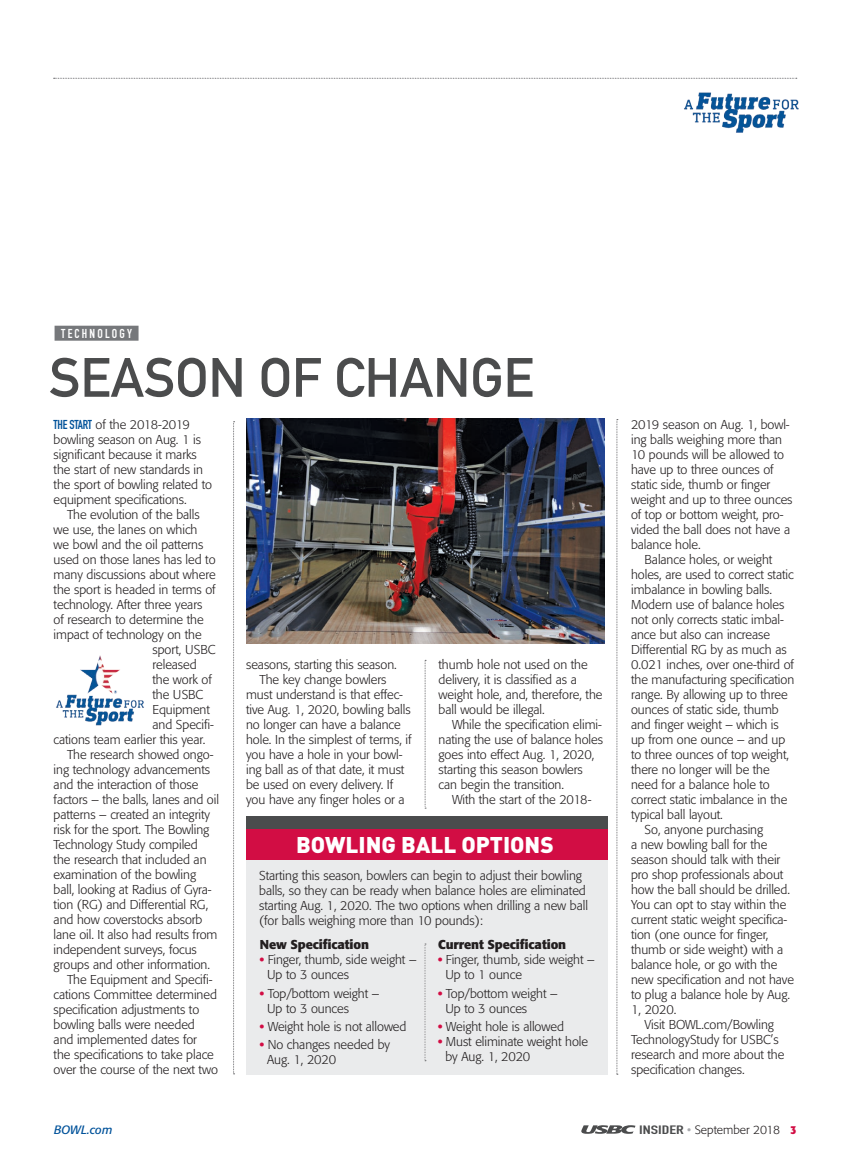
<style>
.page{position:relative;width:851px;height:1161px;background:#fff}
.page>*{position:absolute;margin:0;border:0;box-sizing:border-box;transform-origin:0 0}
.Headline{font:54.45px "DIN Mittelschrift Std";color:#4b4c4d}
.Sidebar_Headline{font:900 22.5px "DIN";color:#fff}
.USBC_body_copy{font:300 12.75px/15px "Formata";letter-spacing:-.005em;color:#231f20}
.Sidebar_copy{font:300 12.75px/15px "Formata";letter-spacing:-.005em;color:#231f20}
.Sidebar_copy-2{font:700 12.75px "Formata";letter-spacing:-.005em;color:#231f20}
.Top_Bar{font:12.75px "DIN Engschrift Std";letter-spacing:.17em;color:#fff}
.t1{font:300 12px "Formata";color:#231f20}
.t2{font:italic 12px "Formata";color:#01529a}
.s1{font-family:"DIN Engschrift Std";font-weight:400;color:#01529a}
.s2{font-weight:700;color:#d20d44}
.s3{font-family:"DIN Engschrift Std";font-weight:400;color:#4b4c4d}
.s4{font-weight:400;color:#a8a9ad}
.s5{font-weight:700;font-stretch:condensed;color:#d20d44}
</style>
<div class="page">
<svg style="left:54px;top:78px;width:742px;height:1px"></svg>
<svg style="left:581px;top:1125px;width:54px;height:9px"></svg>
<img style="left:684px;top:92px;width:115px;height:40px">
<svg style="left:424px;top:660px;width:2px;height:149px"></svg>
<svg style="left:616px;top:419px;width:2px;height:656px"></svg>
<svg style="left:233px;top:421px;width:1px;height:653px"></svg>
<img style="left:56px;top:655px;width:88px;height:71px">
<div style="left:246px;top:816px;width:361px;height:259px;background:#eaebec"></div>
<div style="left:246px;top:829px;width:361px;height:31px;background:#d20d44"></div>
<div style="left:246px;top:816px;width:361px;height:13px;background:#4b4c4d"></div>
<div style="left:55px;top:326px;width:83px;height:15px;background:#76787b"></div>
<img style="left:246px;top:419px;width:358px;height:225px">
<svg style="left:424px;top:944px;width:2px;height:117px"></svg>
<p class="Top_Bar" style="left:61px;top:326px;width:72px">TECHNOLOGY</p>
<p class="Headline" style="left:49px;top:346px;width:486px">SEASON OF CHANGE</p>
<p class="USBC_body_copy" style="left:54px;top:417px;width:160px"><span class="s1">THE START</span> of the 2018-2019 bowling season on Aug. 1 is significant because it marks the start of new standards in the sport of bowling related to equipment specifications.</p>
<p class="USBC_body_copy" style="left:67px;top:507px;width:134px">The evolution of the balls</p>
<p class="USBC_body_copy" style="left:54px;top:522px;width:145px">we use, the lanes on which</p>
<p class="USBC_body_copy" style="left:54px;top:537px;width:151px">we bowl and the oil patterns</p>
<p class="USBC_body_copy" style="left:54px;top:552px;width:163px">used on those lanes has led to</p>
<p class="USBC_body_copy" style="left:54px;top:567px;width:163px">many discussions about where</p>
<p class="USBC_body_copy" style="left:54px;top:582px;width:164px">the sport is headed in terms of</p>
<p class="USBC_body_copy" style="left:54px;top:597px;width:150px">technology. After three years</p>
<p class="USBC_body_copy" style="left:54px;top:612px;width:152px">of research to determine the</p>
<p class="USBC_body_copy" style="left:54px;top:627px;width:149px">impact of technology on the</p>
<p class="USBC_body_copy" style="left:152px;top:642px;width:64px">sport, USBC</p>
<p class="USBC_body_copy" style="left:152px;top:657px;width:46px">released</p>
<p class="USBC_body_copy" style="left:152px;top:672px;width:61px">the work of</p>
<p class="USBC_body_copy" style="left:152px;top:687px;width:52px">the USBC</p>
<p class="USBC_body_copy" style="left:152px;top:702px;width:59px">Equipment</p>
<p class="USBC_body_copy" style="left:152px;top:717px;width:63px">and Specifi-</p>
<p class="USBC_body_copy" style="left:54px;top:732px;width:153px">cations team earlier this year.</p>
<p class="USBC_body_copy" style="left:54px;top:747px;width:167px;text-indent:14px">The research showed ongo&shy;ing technology advancements and the interaction of those factors – the balls, lanes and oil patterns – created an integrity risk for the sport. The Bowling<br>Technology Study compiled<br>the research that included an examination of the bowling ball, looking at Radius of Gyra&shy;tion (RG) and Differential RG, and how coverstocks absorb lane oil. It also had results from independent surveys, focus groups and other information.</p>
<p class="USBC_body_copy" style="left:54px;top:972px;width:166px;text-indent:14px">The Equipment and Specifi&shy;cations Committee determined specification adjustments to bowling balls were needed<br>and implemented dates for<br>the specifications to take place over the course of the next two</p>
<p class="USBC_body_copy" style="left:246px;top:657px;width:152px">seasons, starting this season.</p>
<p class="USBC_body_copy" style="left:246px;top:672px;width:167px;text-indent:14px">The key change bowlers must understand is that effec&shy;tive Aug. 1, 2020, bowling balls no longer can have a balance hole. In the simplest of terms, if you have a hole in your bowl&shy;ing ball as of that date, it must be used on every delivery. If you have any finger holes or a</p>
<p class="USBC_body_copy" style="left:438px;top:657px;width:165px">thumb hole not used on the delivery, it is classified as a weight hole, and, therefore, the ball would be illegal.</p>
<p class="USBC_body_copy" style="left:438px;top:717px;width:166px;text-indent:14px">While the specification elimi&shy;nating the use of balance holes goes into effect Aug. 1, 2020, starting this season bowlers can begin the transition.</p>
<p class="USBC_body_copy" style="left:452px;top:792px;width:141px">With the start of the 2018-</p>
<p class="Sidebar_Headline" style="left:296px;top:829px;width:259px">BOWLING BALL OPTIONS</p>
<p class="Sidebar_copy" style="left:259px;top:868px;width:330px">Starting this season, bowlers can begin to adjust their bowling balls, so they can be ready when balance holes are eliminated starting Aug. 1, 2020. The two options when drilling a new ball (for balls weighing more than 10 pounds):</p>
<p class="Sidebar_copy-2" style="left:260px;top:937px;width:111px">New Specification</p>
<p class="Sidebar_copy" style="left:267px;top:953px;width:151px;text-indent:-7px"><span class="s2">•</span> Finger, thumb, side weight –<br>Up to 3 ounces</p>
<p class="Sidebar_copy" style="left:267px;top:986px;width:114px;text-indent:-7px"><span class="s2">•</span> Top/bottom weight –<br>Up to 3 ounces</p>
<p class="Sidebar_copy" style="left:260px;top:1019px;width:148px"><span class="s2">•</span> Weight hole is not allowed</p>
<p class="Sidebar_copy" style="left:267px;top:1037px;width:124px;text-indent:-7px"><span class="s2">•</span> No changes needed by<br>Aug. 1, 2020</p>
<p class="Sidebar_copy-2" style="left:438px;top:937px;width:130px">Current Specification</p>
<p class="Sidebar_copy" style="left:445px;top:953px;width:151px;text-indent:-7px"><span class="s2">•</span> Finger, thumb, side weight –<br>Up to 1 ounce</p>
<p class="Sidebar_copy" style="left:445px;top:986px;width:114px;text-indent:-7px"><span class="s2">•</span> Top/bottom weight –<br>Up to 3 ounces</p>
<p class="Sidebar_copy" style="left:438px;top:1019px;width:127px"><span class="s2">•</span> Weight hole is allowed</p>
<p class="Sidebar_copy" style="left:445px;top:1034px;width:144px;text-indent:-7px"><span class="s2">•</span> Must eliminate weight hole by Aug. 1, 2020</p>
<p class="USBC_body_copy" style="left:631px;top:417px;width:163px">2019 season on Aug. 1, bowl&shy;ing balls weighing more than<br>10 pounds will be allowed to have up to three ounces of static side, thumb or finger weight and up to three ounces of top or bottom weight, pro&shy;vided the ball does not have a balance hole.</p>
<p class="USBC_body_copy" style="left:631px;top:552px;width:165px;text-indent:14px">Balance holes, or weight holes, are used to correct static imbalance in bowling balls.<br>Modern use of balance holes not only corrects static imbal&shy;ance but also can increase<br>Differential RG by as much as<br>0.021 inches, over one-third of the manufacturing specification range. By allowing up to three ounces of static side, thumb and finger weight – which is up from one ounce – and up to three ounces of top weight, there no longer will be the need for a balance hole to correct static imbalance in the typical ball layout.</p>
<p class="USBC_body_copy" style="left:631px;top:822px;width:164px;text-indent:14px">So, anyone purchasing<br>a new bowling ball for the season should talk with their pro shop professionals about how the ball should be drilled.<br>You can opt to stay within the current static weight specifica&shy;tion (one ounce for finger, thumb or side weight) with a balance hole, or go with the new specification and not have to plug a balance hole by Aug.<br>1, 2020.</p>
<p class="USBC_body_copy" style="left:631px;top:1017px;width:155px;text-indent:14px">Visit BOWL.com/Bowling<br>TechnologyStudy for USBC’s research and more about the specification changes.</p>
<p class="t2" style="left:54px;top:1122px;width:60px">BOWL.com</p>
<p class="t1" style="left:639px;top:1123px;width:159px"><span class="s3">INSIDER</span> <span class="s4">•</span> September 2018 <span class="s5">3</span></p>
</div>
